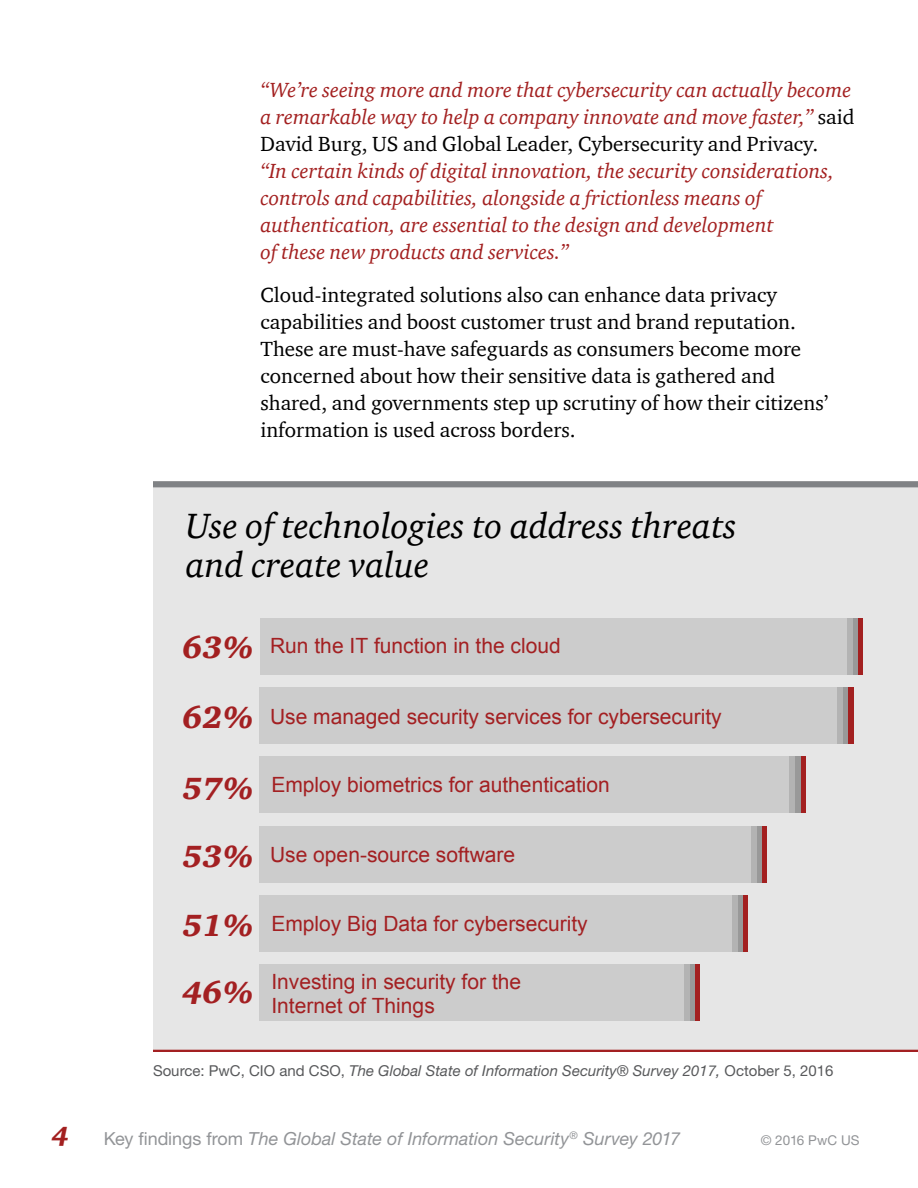
<style>
.page{position:relative;width:918px;height:1188px;background:#fff}
.page>*{position:absolute;margin:0;border:0;box-sizing:border-box;transform-origin:0 0}
.t1{font:italic 36px/39px "ITC Charter Com";color:#000}
.t2{font:italic 900 31.5px/68.6px "ITC Charter Com";color:#a32022;text-align:justify}
.t3{font:italic 900 31.5px "ITC Charter Com";color:#a32020}
.t4{font:italic 900 27px "ITC Charter Com";color:#a32020}
.t5{font:italic 21px/27px "ITC Charter Com";color:#a32020}
.t6{font:21px/27px "ITC Charter Com";color:#000}
.t7{font:21px/24.5px "Arial";color:#a32022}
.t8{font:italic 18px "Helvetica Neue";color:#929497}
.t9{font:italic 15px "Helvetica Neue";color:#58595b}
.t10{font:13.5px "Helvetica Neue";color:#929497}
.s1{font-style:normal;color:#000}
.s2{font-style:normal}
</style>
<div class="page">
<div style="left:153px;top:482px;width:765px;height:569px;background:#e6e6e6"></div>
<div style="left:153px;top:482px;width:765px;height:5px;background:#808285"></div>
<hr style="left:153px;top:1050px;width:765px;height:1px;background:#a32022">
<div style="left:260px;top:618px;width:603px;height:56px;background:#ccc"></div>
<div style="left:260px;top:826px;width:507px;height:56px;background:#ccc"></div>
<div style="left:260px;top:965px;width:440px;height:56px;background:#ccc"></div>
<div style="left:260px;top:757px;width:545px;height:56px;background:#ccc"></div>
<div style="left:260px;top:895px;width:488px;height:57px;background:#ccc"></div>
<div style="left:260px;top:687px;width:593px;height:57px;background:#ccc"></div>
<div style="left:800px;top:757px;width:5px;height:56px;background:#a32020"></div>
<div style="left:795px;top:757px;width:5px;height:56px;background:#999"></div>
<div style="left:790px;top:757px;width:5px;height:56px;background:#b3b3b3"></div>
<div style="left:762px;top:826px;width:5px;height:56px;background:#a32020"></div>
<div style="left:757px;top:826px;width:5px;height:56px;background:#999"></div>
<div style="left:752px;top:826px;width:5px;height:56px;background:#b3b3b3"></div>
<div style="left:858px;top:618px;width:5px;height:56px;background:#a32020"></div>
<div style="left:852px;top:618px;width:6px;height:56px;background:#999"></div>
<div style="left:847px;top:618px;width:5px;height:56px;background:#b3b3b3"></div>
<div style="left:848px;top:687px;width:5px;height:57px;background:#a32020"></div>
<div style="left:843px;top:687px;width:5px;height:57px;background:#999"></div>
<div style="left:838px;top:687px;width:5px;height:57px;background:#b3b3b3"></div>
<div style="left:695px;top:965px;width:5px;height:56px;background:#a32020"></div>
<div style="left:690px;top:965px;width:5px;height:56px;background:#999"></div>
<div style="left:685px;top:965px;width:5px;height:56px;background:#b3b3b3"></div>
<div style="left:743px;top:895px;width:5px;height:57px;background:#a32020"></div>
<div style="left:738px;top:895px;width:5px;height:57px;background:#999"></div>
<div style="left:732px;top:895px;width:6px;height:57px;background:#b3b3b3"></div>
<p class="t5" style="left:260px;top:76px;width:596px">“We’re seeing more and more that cybersecurity can actually become a remarkable way to help a company innovate and move faster,” <span class="s1">said<br>David Burg, US and Global Leader, Cybersecurity and Privacy.</span></p>
<p class="t5" style="left:260px;top:157px;width:575px">“In certain kinds of digital innovation, the security considerations, controls and capabilities, alongside a frictionless means of authentication, are essential to the design and development<br>of these new products and services.”</p>
<p class="t6" style="left:260px;top:281px;width:569px">Cloud-integrated solutions also can enhance data privacy capabilities and boost customer trust and brand reputation.<br>These are must-have safeguards as consumers become more concerned about how their sensitive data is gathered and shared, and governments step up scrutiny of how their citizens’ information is used across borders.</p>
<h1 class="t1" style="left:186px;top:506px;width:552px">Use of technologies to address threats and create value</h1>
<h2 class="t3" style="left:182px;top:628px;width:73px">63%</h2>
<p class="t7" style="left:270px;top:634px;width:292px">Run the IT function in the cloud</p>
<h2 class="t2" style="left:182px;top:683px;width:73px">62%</h2>
<p class="t7" style="left:270px;top:704px;width:453px">Use managed security services for cybersecurity</p>
<h2 class="t2" style="left:182px;top:753px;width:73px">57% 53% 51%</h2>
<p class="t7" style="left:271px;top:773px;width:340px">Employ biometrics for authentication</p>
<p class="t7" style="left:270px;top:843px;width:247px">Use open-source software</p>
<p class="t7" style="left:271px;top:912px;width:318px">Employ Big Data for cybersecurity</p>
<h2 class="t2" style="left:182px;top:958px;width:73px">46%</h2>
<p class="t7" style="left:271px;top:969px;width:251px">Investing in security for the<br>Internet of Things</p>
<p class="t9" style="left:153px;top:1062px;width:682px"><span class="s2">Source: PwC, CIO and CSO,</span> The Global State of Information Security® Survey 2017, <span class="s2">October 5, 2016</span></p>
<p class="t4" style="left:52px;top:1119px;width:19px">4</p>
<p class="t10" style="left:761px;top:1132px;width:100px">© 2016 PwC US</p>
<p class="t8" style="left:104px;top:1128px;width:578px"><span class="s2">Key findings from</span> The Global State of Information Security<sup>®</sup> Survey 2017</p>
</div>
